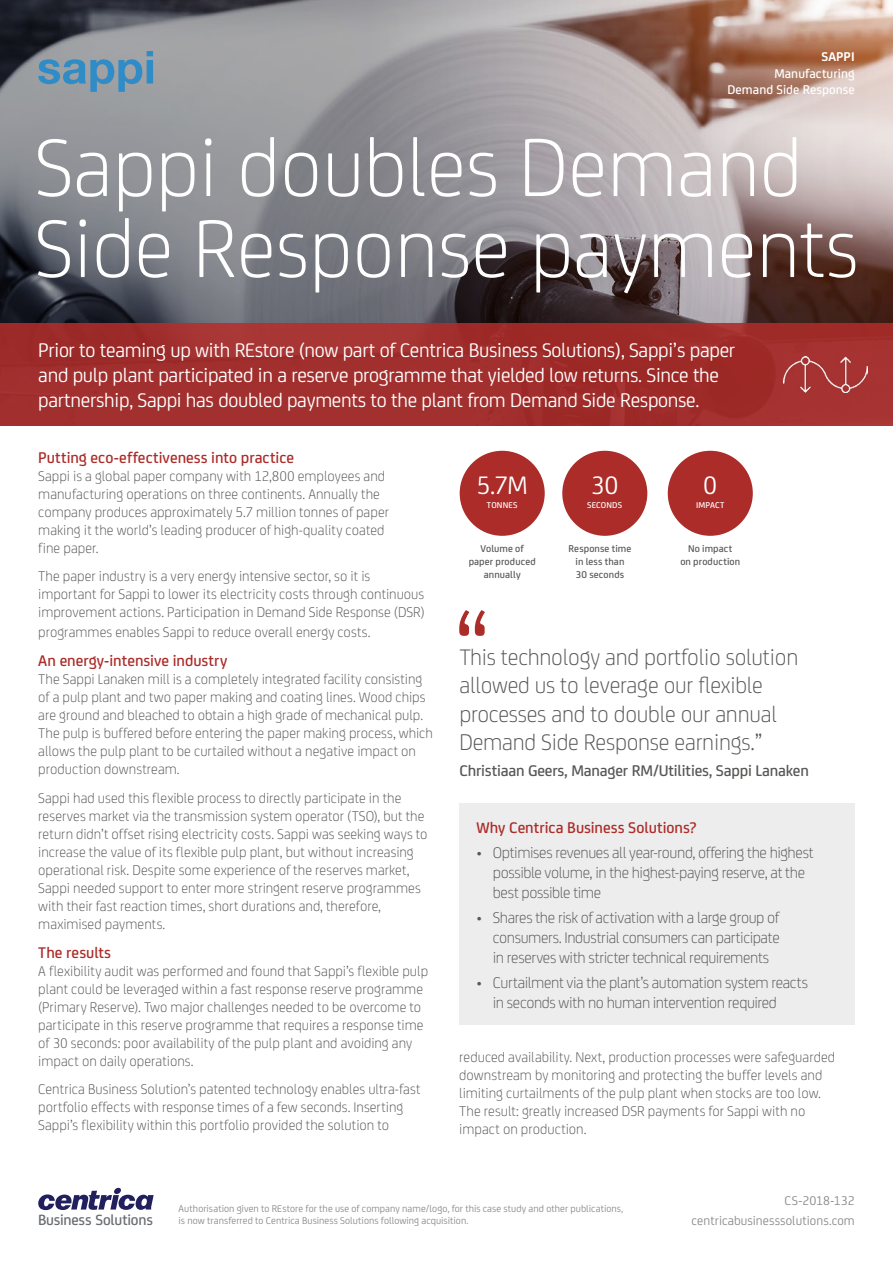
<style>
.page{position:relative;width:893px;height:1263px;background:#fff}
.page>*{position:absolute;margin:0;border:0;box-sizing:border-box;transform-origin:0 0}
.Header_Headline_Whit{font:300 87px/81px "FS Joey Pro";color:#fff}
.Bullets_text{font:27px "FS Joey Pro";color:#fff}
.t1{font:300 24px/28.5px "FS Joey Pro";letter-spacing:-.01em;color:#575756}
.Header_sub-head{font:21px/25.2px "FS Joey Pro";letter-spacing:-.015em;color:#fff}
.Body_copy{font:300 16.5px/20.2px "FS Joey Pro";letter-spacing:-.02em;color:#575756}
.Body_copy_sub-head{font:500 16.5px "FS Joey Pro";color:#ab2c29}
.Header_sub-head-2{font:500 16.5px "FS Joey Pro";letter-spacing:-.01em;color:#575756}
.Body_copy-2{font:500 16.5px "FS Joey Pro";color:#ab2c29}
.t2{font:500 15.75px "FS Joey Pro";letter-spacing:-.015em;color:#6a6d71}
.Body_copy-3{font:300 15px/18px "FS Joey Pro";letter-spacing:.005em;color:#575756}
.Bullets_text-2{font:13.5px/20.2px "FS Joey Pro";letter-spacing:.005em;color:#898a8d;text-align:right}
.Bullets_text-3{font:500 13.5px/16.5px "FS Joey Pro";letter-spacing:.005em;color:#fff;text-align:right}
.Footer_text{font:10.5px/12px "FS Joey Pro";letter-spacing:.005em;color:#898a8d}
.Bullets_text-4{font:500 10.5px/12.8px "FS Joey Pro";letter-spacing:.01em;color:#575756;text-align:center}
.Bullets_text-5{font:500 9px "FS Joey Pro";letter-spacing:.02em;color:#fff}
.s1{font-weight:700}
</style>
<div class="page">
<svg style="left:0;top:0;width:893px;height:323px;background:#8e8687"></svg>
<div style="left:459px;top:804px;width:396px;height:221px;background:#ededed"></div>
<svg style="left:459px;top:610px;width:26px;height:26px"></svg>
<div style="left:562px;top:451px;width:85px;height:85px;background:#ab2c29;border-radius:50%"></div>
<div style="left:460px;top:451px;width:85px;height:85px;background:#ab2c29;border-radius:50%"></div>
<div style="left:668px;top:451px;width:85px;height:85px;background:#ab2c29;border-radius:50%"></div>
<div style="left:0;top:323px;width:893px;height:102px;background:#a12f2e"></div>
<svg style="left:38px;top:1188px;width:116px;height:22px"></svg>
<svg style="left:38px;top:51px;width:115px;height:41px;background:#7598b0"></svg>
<img style="left:783px;top:357px;width:85px;height:35px">
<p class="Bullets_text-3" style="left:727px;top:48px;width:129px"><span class="s1">SAPPI<br></span>Manufacturing<br>Demand Side Response</p>
<p class="Header_Headline_Whit" style="left:34px;top:121px;width:826px">Sappi doubles Demand<br>Side Response payments</p>
<p class="Header_sub-head" style="left:38px;top:336px;width:698px">Prior to teaming up with REstore (now part of Centrica Business Solutions), Sappi’s paper and pulp plant participated in a reserve programme that yielded low returns. Since the partnership, Sappi has doubled payments to the plant from Demand Side Response.</p>
<p class="Body_copy_sub-head" style="left:38px;top:446px;width:257px">Putting eco-effectiveness into practice</p>
<p class="Body_copy-3" style="left:38px;top:466px;width:352px">Sappi is a global paper company with 12,800 employees and manufacturing operations on three continents. Annually the company produces approximately 5.7 million tonnes of paper making it the world’s leading producer of high-quality coated fine paper.</p>
<p class="Body_copy-3" style="left:38px;top:566px;width:388px">The paper industry is a very energy intensive sector, so it is important for Sappi to lower its electricity costs through continuous improvement actions. Participation in Demand Side Response (DSR)</p>
<p class="Body_copy-3" style="left:38px;top:622px;width:334px">programmes enables Sappi to reduce overall energy costs.</p>
<p class="Body_copy_sub-head" style="left:38px;top:649px;width:191px">An energy-intensive industry</p>
<p class="Body_copy-3" style="left:38px;top:669px;width:396px">The Sappi Lanaken mill is a completely integrated facility consisting of a pulp plant and two paper making and coating lines. Wood chips are ground and bleached to obtain a high grade of mechanical pulp.<br>The pulp is buffered before entering the paper making process, which allows the pulp plant to be curtailed without a negative impact on production downstream.</p>
<p class="Body_copy-3" style="left:38px;top:788px;width:391px">Sappi had used this flexible process to directly participate in the reserves market via the transmission system operator (TSO), but the return didn’t offset rising electricity costs. Sappi was seeking ways to increase the value of its flexible pulp plant, but without increasing operational risk. Despite some experience of the reserves market, Sappi needed support to enter more stringent reserve programmes with their fast reaction times, short durations and, therefore, maximised payments.</p>
<p class="Body_copy-2" style="left:38px;top:941px;width:74px">The results</p>
<p class="Body_copy-3" style="left:38px;top:961px;width:391px">A flexibility audit was performed and found that Sappi’s flexible pulp plant could be leveraged within a fast response reserve programme (Primary Reserve). Two major challenges needed to be overcome to participate in this reserve programme that requires a response time of 30 seconds: poor availability of the pulp plant and avoiding any impact on daily operations.</p>
<p class="Body_copy-3" style="left:38px;top:1079px;width:384px">Centrica Business Solution’s patented technology enables ultra-fast portfolio effects with response times of a few seconds. Inserting<br>Sappi’s flexibility within this portfolio provided the solution to</p>
<p class="Bullets_text" style="left:477px;top:466px;width:53px">5.7M</p>
<p class="Bullets_text-5" style="left:487px;top:498px;width:32px">TONNES</p>
<p class="Bullets_text" style="left:591px;top:466px;width:29px">30</p>
<p class="Bullets_text-5" style="left:587px;top:498px;width:37px">SECONDS</p>
<p class="Bullets_text" style="left:703px;top:466px;width:16px">0</p>
<p class="Bullets_text-5" style="left:696px;top:498px;width:30px">IMPACT</p>
<p class="Bullets_text-4" style="left:469px;top:542px;width:69px">Volume of paper produced annually</p>
<p class="Bullets_text-4" style="left:680px;top:542px;width:61px">No impact<br>on production</p>
<p class="Bullets_text-4" style="left:569px;top:542px;width:64px">Response time in less than<br>30 seconds</p>
<p class="t1" style="left:459px;top:641px;width:340px">This technology and portfolio solution allowed us to leverage our flexible processes and to double our annual Demand Side Response earnings.”</p>
<p class="Header_sub-head-2" style="left:459px;top:758px;width:351px">Christiaan Geers, Manager RM/Utilities, Sappi Lanaken</p>
<p class="Body_copy-2" style="left:476px;top:815px;width:222px">Why Centrica Business Solutions?</p>
<p class="Body_copy" style="left:493px;top:841px;width:322px;text-indent:-16px">• Optimises revenues all year-round, offering the highest possible volume, in the highest-paying reserve, at the best possible time</p>
<p class="Body_copy" style="left:493px;top:906px;width:288px;text-align:justify;text-indent:-16px">• Shares the risk of activation with a large group of consumers. Industrial consumers can participate in reserves with stricter technical requirements</p>
<p class="Body_copy" style="left:493px;top:971px;width:317px;text-indent:-16px">• Curtailment via the plant’s automation system reacts in seconds with no human intervention required</p>
<p class="Body_copy-3" style="left:459px;top:1047px;width:377px">reduced availability. Next, production processes were safeguarded downstream by monitoring and protecting the buffer levels and limiting curtailments of the pulp plant when stocks are too low.<br>The result: greatly increased DSR payments for Sappi with no impact on production.</p>
<p class="t2" style="left:38px;top:1209px;width:116px">Business Solutions</p>
<p class="Footer_text" style="left:179px;top:1202px;width:446px">Authorisation given to REstore for the use of company name/logo, for this case study and other publications, is now transferred to Centrica Business Solutions following acquisition.</p>
<p class="Bullets_text-2" style="left:692px;top:1189px;width:165px">CS-2018-132 centricabusinesssolutions.com</p>
</div>
